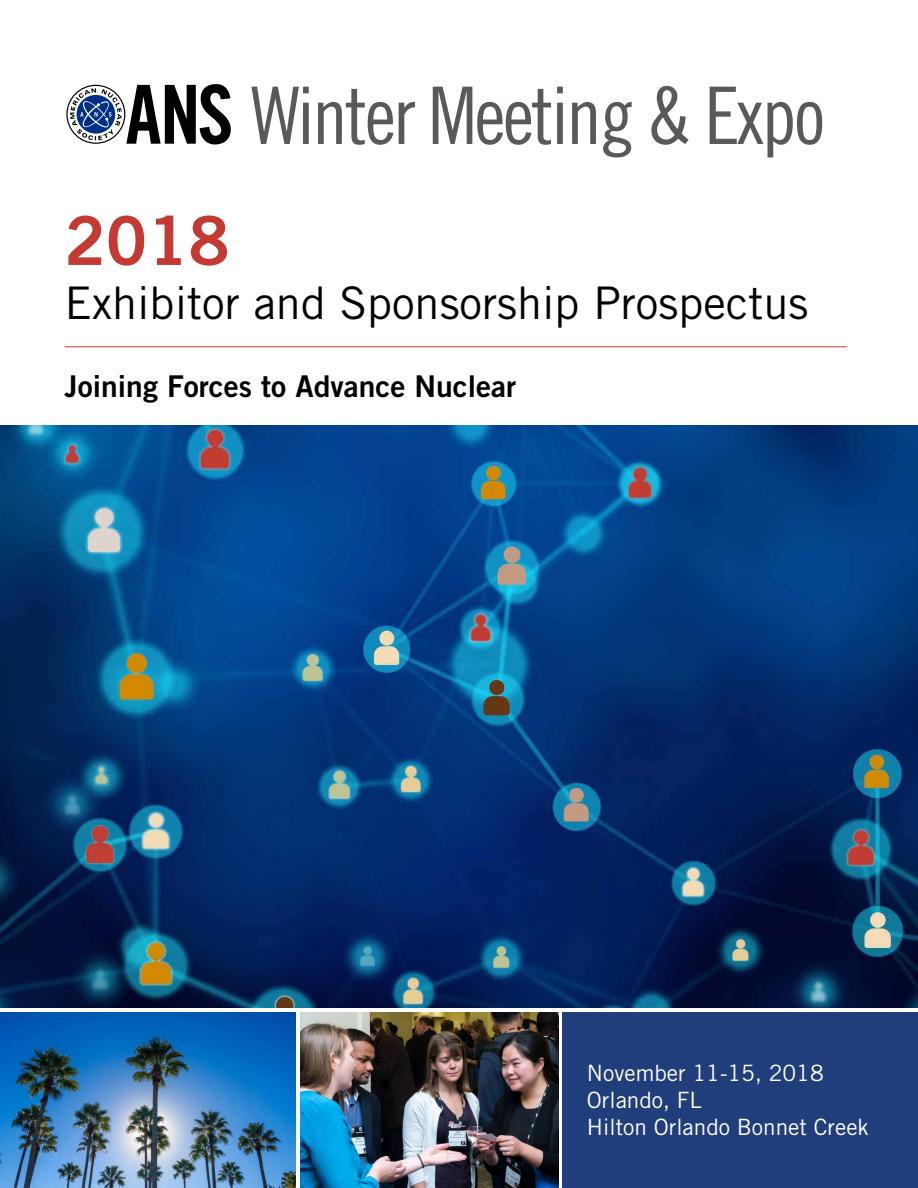
<style>
.page{position:relative;width:918px;height:1188px;background:#fff}
.page>*{position:absolute;margin:0;border:0;box-sizing:border-box;transform-origin:0 0}
.t1{font:79.35px "Trade Gothic Cond Eighteen";letter-spacing:-.03em;color:#58595b}
.t2{font:67.5px "Trade Gothic Bold Two";color:#c33a32}
.t3{font:45px "Trade Gothic";color:#000}
.t4{font:30px "Trade Gothic Bold Two";color:#000}
.t5{font:22.5px/27px "Trade Gothic";color:#fff}
</style>
<div class="page">
<img style="left:0;top:1013px;width:295px;height:175px">
<hr style="left:65px;top:346px;width:782px;height:1px;background:#c33a32">
<svg style="left:66px;top:84px;width:165px;height:60px"></svg>
<img style="left:301px;top:1013px;width:257px;height:175px">
<div style="left:563px;top:1013px;width:355px;height:175px;background:#203d7c"></div>
<img style="left:0;top:426px;width:918px;height:582px">
<h1 class="t1" style="left:251px;top:69px;width:576px">Winter Meeting &amp; Expo</h1>
<h2 class="t2" style="left:65px;top:199px;width:166px">2018</h2>
<h3 class="t3" style="left:65px;top:276px;width:745px">Exhibitor and Sponsorship Prospectus</h3>
<h3 class="t4" style="left:65px;top:367px;width:453px">Joining Forces to Advance Nuclear</h3>
<p class="t5" style="left:587px;top:1059px;width:283px">November 11-15, 2018<br>Orlando, FL<br>Hilton Orlando Bonnet Creek</p>
</div>
